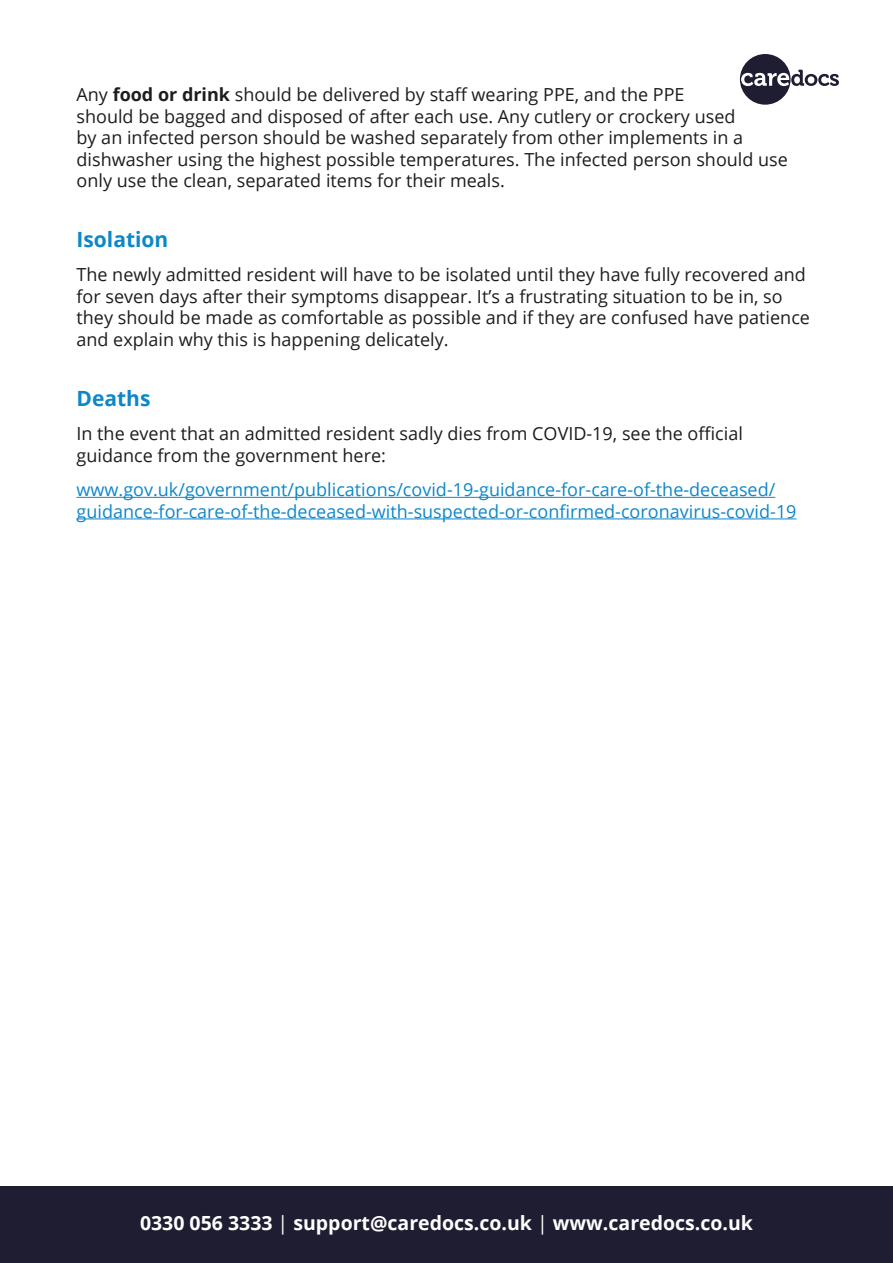
<style>
.page{position:relative;width:893px;height:1263px;background:#fff}
.page>*{position:absolute;margin:0;border:0;box-sizing:border-box;transform-origin:0 0}
.t1{font:700 21px "Open Sans";color:#0d87c9}
.t2{font:700 19.5px "Open Sans";color:#fff}
.t3{font:18px/21.6px "Open Sans";color:#1d1d1b}
.t4{font:18px/21.6px "Open Sans";color:#0d87c9}
.s1{font-weight:700}
.s2{font-weight:400}
</style>
<div class="page">
<div style="left:0;top:1186px;width:893px;height:77px;background:#1e1d32"></div>
<svg style="left:740px;top:54px;width:99px;height:51px"></svg>
<hr style="left:77px;top:497px;width:698px;height:1px;background:#0d87c9">
<hr style="left:77px;top:518px;width:719px;height:1px;background:#0d87c9">
<p class="t3" style="left:77px;top:83px;width:713px">Any <span class="s1">food or drink</span> should be delivered by staff wearing PPE, and the PPE<br>should be bagged and disposed of after each use. Any cutlery or crockery used<br>by an infected person should be washed separately from other implements in a dishwasher using the highest possible temperatures. The infected person should use only use the clean, separated items for their meals.</p>
<p class="t1" style="left:77px;top:224px;width:93px">Isolation</p>
<p class="t3" style="left:77px;top:263px;width:735px">The newly admitted resident will have to be isolated until they have fully recovered and for seven days after their symptoms disappear. It’s a frustrating situation to be in, so they should be made as comfortable as possible and if they are confused have patience and explain why this is happening delicately.</p>
<p class="t1" style="left:77px;top:383px;width:75px">Deaths</p>
<p class="t3" style="left:77px;top:422px;width:668px">In the event that an admitted resident sadly dies from COVID-19, see the official guidance from the government here:</p>
<p class="t4" style="left:77px;top:478px;width:721px">www.gov.uk/government/publications/covid-19-guidance-for-care-of-the-deceased/ guidance-for-care-of-the-deceased-with-suspected-or-confirmed-coronavirus-covid-19</p>
<p class="t2" style="left:140px;top:1209px;width:614px">0330 056 3333 <span class="s2">|</span> support@caredocs.co.uk <span class="s2">|</span> www.caredocs.co.uk</p>
</div>
